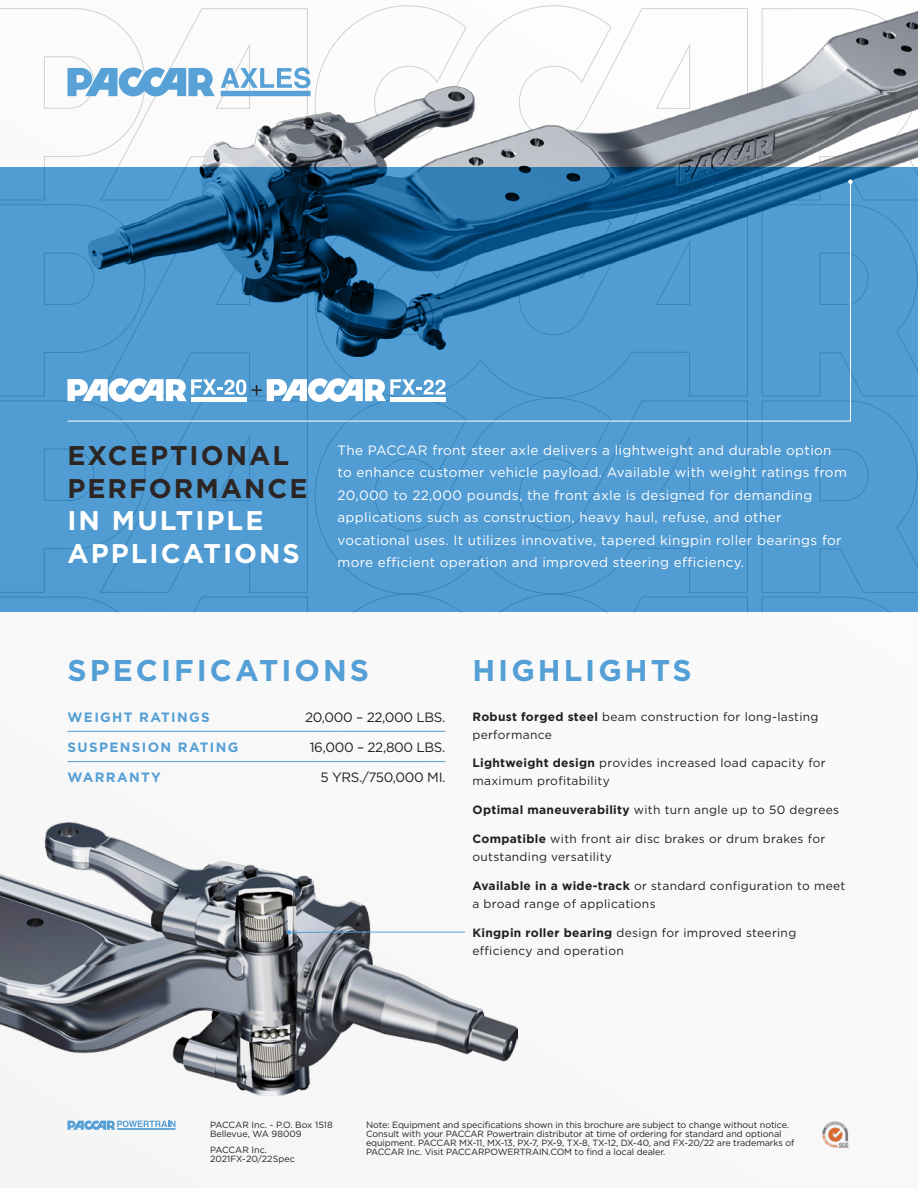
<style>
.page{position:relative;width:918px;height:1188px;background:#f8f8f9}
.page>*{position:absolute;margin:0;border:0;box-sizing:border-box;transform-origin:0 0}
.t1{font:700 30px "Gotham";letter-spacing:.1em;color:#549fd6}
.t2{font:700 27px/32.4px "Gotham";letter-spacing:.075em;color:#2c2523}
.White_body{font:13.5px/22.5px "Gotham";letter-spacing:.025em;color:#fff}
.t3{font:13.5px "Gotham";letter-spacing:-.025em;color:#231f20}
.bullets{font:700 13.5px "Gotham";letter-spacing:.1em;color:#549fd6}
.t4{font:12px/18px "Gotham";letter-spacing:.025em;color:#231f20}
.t5{font:9px/9px "Gotham";letter-spacing:-.01em;color:#231f20}
.s1{color:#fff}
.s2{font-weight:700}
</style>
<div class="page">
<img style="left:88px;top:5px;width:830px;height:162px">
<div style="left:0;top:167px;width:918px;height:445px;background:#549fd6"></div>
<svg style="left:67px;top:181px;width:784px;height:241px"></svg>
<svg style="left:848px;top:179px;width:5px;height:5px"></svg>
<svg style="left:68px;top:67px;width:147px;height:29px"></svg>
<div style="left:221px;top:91px;width:89px;height:5px;background:#57a1d6"></div>
<svg style="left:221px;top:68px;width:89px;height:20px"></svg>
<hr style="left:68px;top:731px;width:378px;height:1px;background:#549fd6">
<hr style="left:68px;top:761px;width:378px;height:1px;background:#549fd6">
<img style="left:0;top:823px;width:517px;height:273px">
<svg style="left:287px;top:930px;width:179px;height:5px"></svg>
<svg style="left:68px;top:378px;width:377px;height:24px"></svg>
<hr style="left:390px;top:397px;width:56px;height:4px;background:#fff">
<svg style="left:67px;top:1121px;width:109px;height:9px"></svg>
<img style="left:822px;top:1121px;width:28px;height:28px">
<p class="t2" style="left:67px;top:439px;width:242px">EXCEPTIONAL<br>PERFORMANCE<br><span class="s1">IN MULTIPLE<br>APPLICATIONS</span></p>
<p class="White_body" style="left:338px;top:438px;width:511px">The PACCAR front steer axle delivers a lightweight and durable option to enhance customer vehicle payload. Available with weight ratings from 20,000 to 22,000 pounds, the front axle is designed for demanding applications such as construction, heavy haul, refuse, and other vocational uses. It utilizes innovative, tapered kingpin roller bearings for more efficient operation and improved steering efficiency.</p>
<p class="t1" style="left:68px;top:651px;width:303px">SPECIFICATIONS</p>
<p class="bullets" style="left:68px;top:708px;width:144px">WEIGHT RATINGS</p>
<p class="bullets" style="left:68px;top:738px;width:172px">SUSPENSION RATING</p>
<p class="bullets" style="left:68px;top:768px;width:95px">WARRANTY</p>
<p class="t3" style="left:305px;top:708px;width:142px">20,000 – 22,000 LBS.</p>
<p class="t3" style="left:310px;top:738px;width:137px">16,000 – 22,800 LBS.</p>
<p class="t3" style="left:321px;top:768px;width:127px">5 YRS./750,000 MI.</p>
<p class="t1" style="left:472px;top:651px;width:221px">HIGHLIGHTS</p>
<p class="t4" style="left:472px;top:707px;width:347px"><span class="s2">Robust forged steel</span> beam construction for long-lasting performance</p>
<p class="t4" style="left:472px;top:754px;width:355px"><span class="s2">Lightweight design</span> provides increased load capacity for maximum profitability</p>
<p class="t4" style="left:472px;top:801px;width:368px"><span class="s2">Optimal maneuverability</span> with turn angle up to 50 degrees</p>
<p class="t4" style="left:472px;top:830px;width:354px"><span class="s2">Compatible</span> with front air disc brakes or drum brakes for outstanding versatility</p>
<p class="t4" style="left:472px;top:876px;width:374px"><span class="s2">Available in a wide-track</span> or standard configuration to meet a broad range of applications</p>
<p class="t4" style="left:472px;top:923px;width:325px"><span class="s2">Kingpin roller bearing</span> design for improved steering efficiency and operation</p>
<p class="t5" style="left:210px;top:1120px;width:124px">PACCAR Inc. - P.O. Box 1518</p>
<p class="t5" style="left:210px;top:1129px;width:93px">Bellevue, WA 98009</p>
<p class="t5" style="left:210px;top:1145px;width:59px">PACCAR Inc.</p>
<p class="t5" style="left:210px;top:1154px;width:86px">2021FX-20/22Spec</p>
<p class="t5" style="left:366px;top:1120px;width:430px">Note: Equipment and specifications shown in this brochure are subject to change without notice.<br>Consult with your PACCAR Powertrain distributor at time of ordering for standard and optional equipment. PACCAR MX-11, MX-13, PX-7, PX-9, TX-8, TX-12, DX-40, and FX-20/22 are trademarks of PACCAR Inc. Visit PACCARPOWERTRAIN.COM to find a local dealer.</p>
</div>
